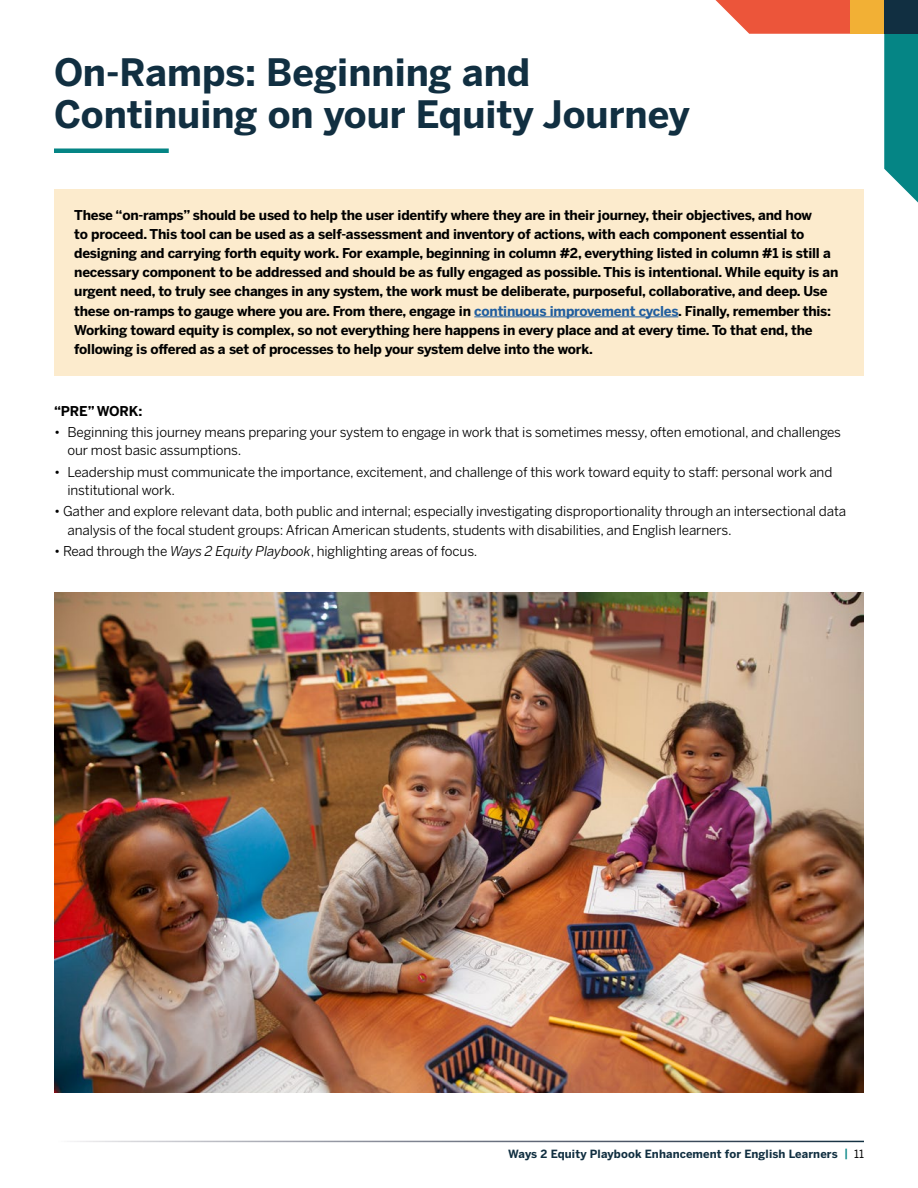
<style>
.page{position:relative;width:918px;height:1188px;background:#fff}
.page>*{position:absolute;margin:0;border:0;box-sizing:border-box;transform-origin:0 0}
.t1{font:700 37.5px/42px "Benton Sans";color:#112f41}
.t2{font:700 13.5px/19.2px "Benton Sans";letter-spacing:-.015em;color:#000}
.t3{font:13.5px/18.3px "Benton Sans";letter-spacing:-.01em;color:#000}
.t4{font:700 11.25px "Benton Sans";letter-spacing:.01em;color:#112f41}
.s1{color:#215e9e}
.s2{font-style:italic}
.s3{font-weight:500;color:#058585}
.s4{font-weight:400;color:#000}
</style>
<div class="page">
<svg style="left:715px;top:0;width:135px;height:34px;background:#ee6b54"></svg>
<svg style="left:884px;top:34px;width:34px;height:169px;background:#209292"></svg>
<div style="left:850px;top:0;width:34px;height:34px;background:#f2b035"></div>
<div style="left:884px;top:0;width:34px;height:34px;background:#112f41"></div>
<hr style="left:54px;top:149px;width:115px;height:4px;background:#058585">
<div style="left:54px;top:189px;width:810px;height:187px;background:#fcebcd"></div>
<hr style="left:474px;top:317px;width:204px;height:1px;background:#215e9e">
<img style="left:54px;top:592px;width:810px;height:501px">
<h1 class="t1" style="left:54px;top:51px;width:637px">On-Ramps: Beginning and<br>Continuing on your Equity Journey</h1>
<p class="t2" style="left:74px;top:205px;width:766px">These “on-ramps” should be used to help the user identify where they are in their journey, their objectives, and how<br>to proceed. This tool can be used as a self-assessment and inventory of actions, with each component essential to designing and carrying forth equity work. For example, beginning in column #2, everything listed in column #1 is still a necessary component to be addressed and should be as fully engaged as possible. This is intentional. While equity is an urgent need, to truly see changes in any system, the work must be deliberate, purposeful, collaborative, and deep. Use these on-ramps to gauge where you are. From there, engage in <span class="s1">continuous improvement cycles</span>. Finally, remember this:<br>Working toward equity is complex, so not everything here happens in every place and at every time. To that end, the following is offered as a set of processes to help your system delve into the work.</p>
<p class="t2" style="left:54px;top:401px;width:90px">“PRE” WORK:</p>
<p class="t3" style="left:68px;top:423px;width:775px;text-indent:-14px">• Beginning this journey means preparing your system to engage in work that is sometimes messy, often emotional, and challenges our most basic assumptions.</p>
<p class="t3" style="left:68px;top:463px;width:766px;text-indent:-14px">• Leadership must communicate the importance, excitement, and challenge of this work toward equity to staff: personal work and institutional work.</p>
<p class="t3" style="left:68px;top:502px;width:780px;text-indent:-14px">• Gather and explore relevant data, both public and internal; especially investigating disproportionality through an intersectional data analysis of the focal student groups: African American students, students with disabilities, and English learners.</p>
<p class="t3" style="left:54px;top:542px;width:425px">• Read through the <span class="s2">Ways 2 Equity Playbook</span>, highlighting areas of focus.</p>
<p class="t4" style="left:508px;top:1147px;width:357px">Ways 2 Equity Playbook Enhancement for English Learners <span class="s3">|</span> <span class="s4">11</span></p>
</div>
